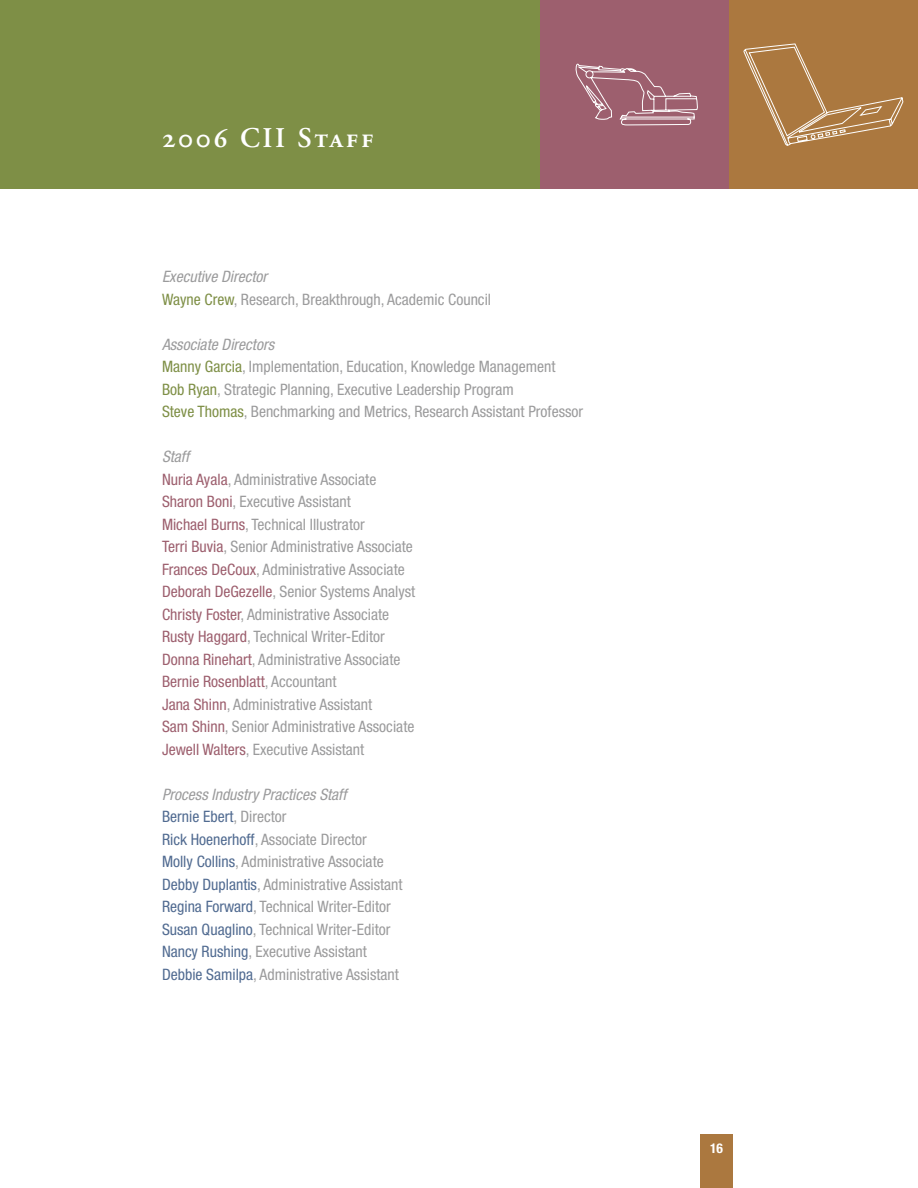
<style>
.page{position:relative;width:918px;height:1188px;background:#fff}
.page>*{position:absolute;margin:0;border:0;box-sizing:border-box;transform-origin:0 0}
.t1{font:28.5px "Adobe Garamond Semibold SC";letter-spacing:.09em;color:#fff}
.t2{font:condensed 15.75px/22.5px "Helvetica Neue";color:#9b9b9c}
.t3{font:700 condensed 13.5px "Helvetica Neue";color:#fff}
.s1{font-style:italic}
.s2{color:#7e8f46}
.s3{color:#9d5f6e}
.s4{color:#516b91}
</style>
<div class="page">
<div style="left:701px;top:1134px;width:32px;height:54px;background:#ab783f"></div>
<div style="left:0;top:0;width:540px;height:189px;background:#7e8f46"></div>
<div style="left:540px;top:0;width:194px;height:189px;background:#9d5f6e"></div>
<div style="left:729px;top:0;width:189px;height:189px;background:#ab783f"></div>
<svg style="left:576px;top:64px;width:122px;height:61px"></svg>
<svg style="left:744px;top:44px;width:159px;height:102px"></svg>
<h1 class="t1" style="left:162px;top:122px;width:213px">2006 CII Staff</h1>
<p class="t2" style="left:162px;top:265px;width:331px"><span class="s1">Executive Director<br></span><span class="s2">Wayne Crew</span>, Research, Breakthrough, Academic Council</p>
<p class="t2" style="left:162px;top:333px;width:423px"><span class="s1">Associate Directors<br></span><span class="s2">Manny Garcia</span>, Implementation, Education, Knowledge Management<br><span class="s2">Bob Ryan</span>, Strategic Planning, Executive Leadership Program<br><span class="s2">Steve Thomas</span>, Benchmarking and Metrics, Research Assistant Professor</p>
<p class="t2" style="left:162px;top:445px;width:255px"><span class="s1">Staff<br></span><span class="s3">Nuria Ayala</span>, Administrative Associate <span class="s3">Sharon Boni</span>, Executive Assistant<br><span class="s3">Michael Burns</span>, Technical Illustrator<br><span class="s3">Terri Buvia</span>, Senior Administrative Associate <span class="s3">Frances DeCoux</span>, Administrative Associate <span class="s3">Deborah DeGezelle</span>, Senior Systems Analyst <span class="s3">Christy Foster</span>, Administrative Associate <span class="s3">Rusty Haggard</span>, Technical Writer-Editor <span class="s3">Donna Rinehart</span>, Administrative Associate <span class="s3">Bernie Rosenblatt</span>, Accountant<br><span class="s3">Jana Shinn</span>, Administrative Assistant<br><span class="s3">Sam Shinn</span>, Senior Administrative Associate <span class="s3">Jewell Walters</span>, Executive Assistant</p>
<p class="t2" style="left:162px;top:783px;width:242px"><span class="s1">Process Industry Practices Staff<br></span><span class="s4">Bernie Ebert</span>, Director<br><span class="s4">Rick Hoenerhoff</span>, Associate Director<br><span class="s4">Molly Collins</span>, Administrative Associate <span class="s4">Debby Duplantis</span>, Administrative Assistant <span class="s4">Regina Forward</span>, Technical Writer-Editor <span class="s4">Susan Quaglino</span>, Technical Writer-Editor <span class="s4">Nancy Rushing</span>, Executive Assistant <span class="s4">Debbie Samilpa</span>, Administrative Assistant</p>
<p class="t3" style="left:710px;top:1140px;width:14px">16</p>
</div>
